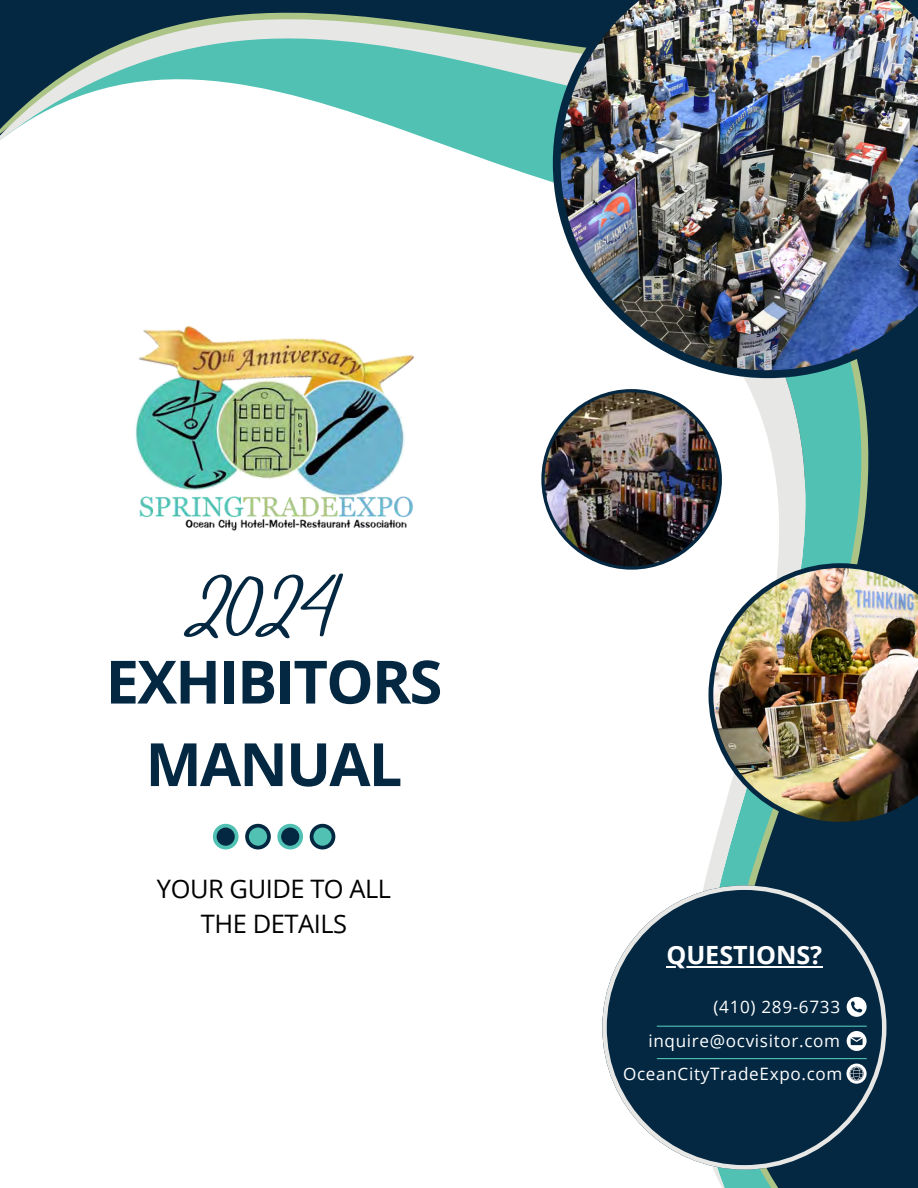
<style>
.page{position:relative;width:918px;height:1188px;background:#fff}
.page>*{position:absolute;margin:0;border:0;box-sizing:border-box;transform-origin:0 0}
.t1{font:700 59.7px/82.5px "Open Sans";letter-spacing:-.03em;color:#042842;text-align:center}
.t2{font:56.85px "Amsterdam Four";color:#042842}
.t3{font:25.5px/35.5px "Open Sans";letter-spacing:-.015em;color:#000;text-align:center}
.t4{font:700 25.2px "Open Sans";color:#fff}
.t5{font:17.1px "Open Sans";letter-spacing:.04em;color:#fff}
</style>
<div class="page">
<svg style="left:704px;top:378px;width:214px;height:810px"></svg>
<svg style="left:0;top:0;width:553px;height:183px"></svg>
<svg style="left:213px;top:824px;width:26px;height:25px"></svg>
<div style="left:217px;top:828px;width:18px;height:18px;background:#042842;border-radius:50%"></div>
<svg style="left:245px;top:824px;width:26px;height:25px"></svg>
<svg style="left:277px;top:824px;width:26px;height:25px"></svg>
<div style="left:310px;top:824px;width:25px;height:25px;background:#042842;border-radius:50%"></div>
<div style="left:249px;top:828px;width:18px;height:18px;background:#50c1b3;border-radius:50%"></div>
<div style="left:281px;top:828px;width:18px;height:18px;background:#042842;border-radius:50%"></div>
<div style="left:313px;top:828px;width:19px;height:18px;background:#50c1b3;border-radius:50%"></div>
<svg style="left:602px;top:885px;width:284px;height:285px;background:#2a485e"></svg>
<hr style="left:657px;top:1026px;width:210px;height:1px;background:#50c1b3">
<hr style="left:657px;top:1058px;width:210px;height:1px;background:#50c1b3">
<svg style="left:847px;top:997px;width:20px;height:20px"></svg>
<svg style="left:847px;top:1031px;width:20px;height:20px"></svg>
<svg style="left:846px;top:1064px;width:21px;height:20px"></svg>
<svg style="left:848px;top:1067px;width:16px;height:14px"></svg>
<hr style="left:666px;top:966px;width:156px;height:2px;background:#fff">
<img style="left:135px;top:432px;width:278px;height:99px">
<img style="left:135px;top:325px;width:279px;height:107px">
<img style="left:296px;top:373px;width:116px;height:103px">
<svg style="left:310px;top:401px;width:1px;height:14px"></svg>
<svg style="left:291px;top:394px;width:19px;height:21px"></svg>
<svg style="left:284px;top:399px;width:12px;height:12px"></svg>
<img style="left:553px;top:0;width:365px;height:378px">
<img style="left:708px;top:563px;width:210px;height:264px">
<img style="left:541px;top:389px;width:181px;height:181px">
<p class="t2" style="left:182px;top:585px;width:147px">2024</p>
<p class="t1" style="left:106px;top:639px;width:338px">EXHIBITORS<br>MANUAL</p>
<h3 class="t3" style="left:157px;top:870px;width:236px">YOUR GUIDE TO ALL<br>THE DETAILS</h3>
<p class="t4" style="left:666px;top:938px;width:157px">QUESTIONS?</p>
<p class="t5" style="left:714px;top:995px;width:128px">(410) 289-6733</p>
<p class="t5" style="left:648px;top:1029px;width:193px">inquire@ocvisitor.com</p>
<p class="t5" style="left:623px;top:1062px;width:221px">OceanCityTradeExpo.com</p>
</div>
